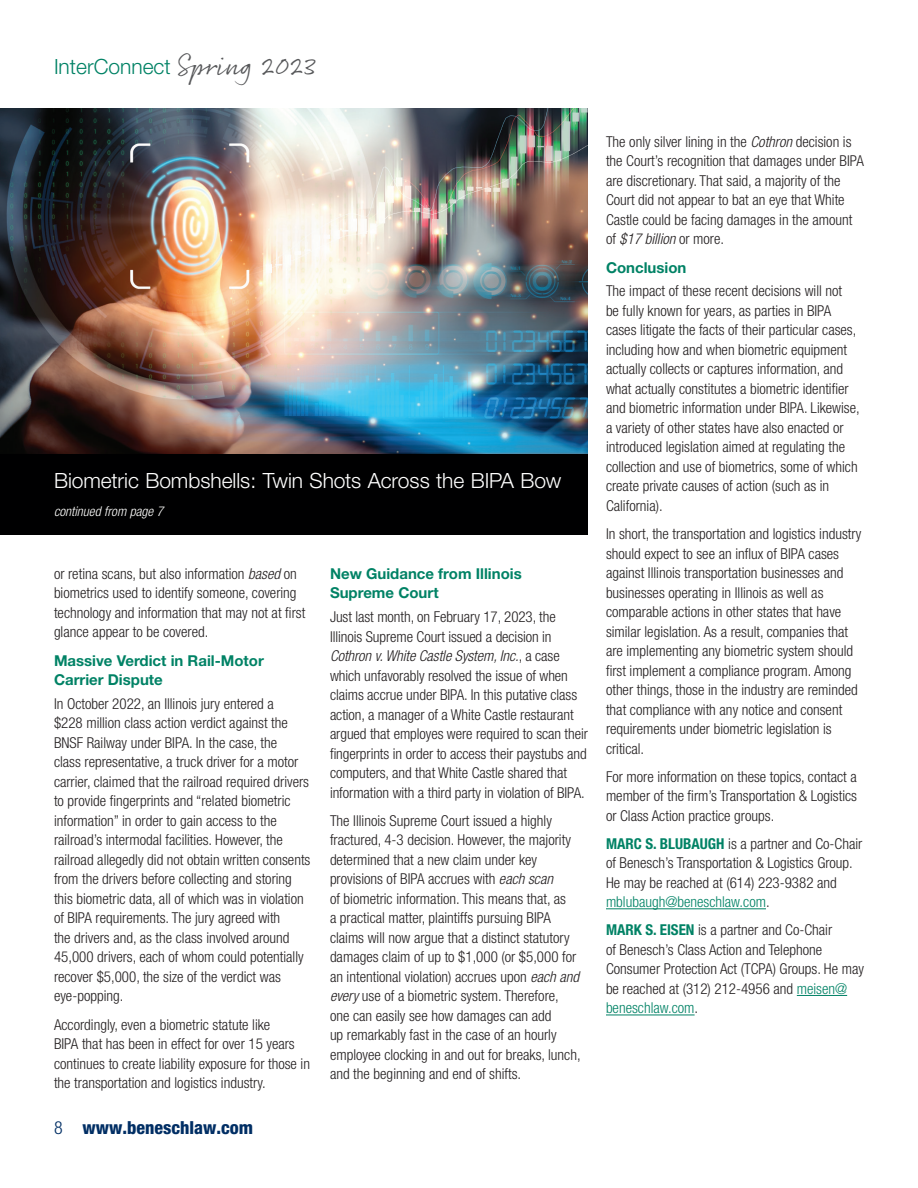
<style>
.page{position:relative;width:918px;height:1188px;background:#fff}
.page>*{position:absolute;margin:0;border:0;box-sizing:border-box;transform-origin:0 0}
.Headlines_Smaller_co{font:300 21px "Helvetica Neue";letter-spacing:-.005em;color:#fff}
.t1{font:300 21px "Helvetica Neue";color:#008265}
.t2{font:800 condensed 18px "Helvetica Neue";color:#002e64}
.Text_10_13_HNLightCo{font:300 condensed 15px/19.5px "Helvetica Neue";color:#231f20}
.Text_Subhead{font:700 15px/19.5px "Helvetica Neue";color:#008265}
.ArticleHeadlines{font:italic 300 condensed 13.5px "Helvetica Neue";color:#fff}
.s1{font-family:"Rollerscript Smooth";font-weight:400;font-size:27px;color:#57585a}
.s2{font-style:italic}
.s3{font-weight:300}
.s4{font-weight:700;color:#008265}
.s5{color:#008265}
</style>
<div class="page">
<hr style="left:606px;top:908px;width:160px;height:1px;background:#008265">
<hr style="left:797px;top:995px;width:50px;height:1px;background:#008265">
<hr style="left:606px;top:1015px;width:89px;height:1px;background:#008265">
<img style="left:0;top:108px;width:588px;height:346px">
<div style="left:0;top:454px;width:588px;height:81px;background:#000001"></div>
<p class="t1" style="left:54px;top:53px;width:264px">InterConnect <span class="s1">Spring 2023</span></p>
<p class="Headlines_Smaller_co" style="left:54px;top:468px;width:509px">Biometric Bombshells: Twin Shots Across the BIPA Bow</p>
<p class="ArticleHeadlines" style="left:54px;top:504px;width:111px">continued from page 7</p>
<p class="Text_10_13_HNLightCo" style="left:54px;top:564px;width:253px">or retina scans, but also information <span class="s2">based</span> on biometrics used to identify someone, covering technology and information that may not at first glance appear to be covered.</p>
<p class="Text_Subhead" style="left:54px;top:650px;width:211px">Massive Verdict in Rail-Motor<br>Carrier Dispute</p>
<p class="Text_10_13_HNLightCo" style="left:54px;top:694px;width:258px">In October 2022, an Illinois jury entered a<br>$228 million class action verdict against the BNSF Railway under BIPA. In the case, the<br>class representative, a truck driver for a motor carrier, claimed that the railroad required drivers to provide fingerprints and “related biometric information” in order to gain access to the railroad’s intermodal facilities. However, the railroad allegedly did not obtain written consents from the drivers before collecting and storing this biometric data, all of which was in violation of BIPA requirements. The jury agreed with<br>the drivers and, as the class involved around 45,000 drivers, each of whom could potentially recover $5,000, the size of the verdict was eye-popping.</p>
<p class="Text_10_13_HNLightCo" style="left:54px;top:1014px;width:258px">Accordingly, even a biometric statute like<br>BIPA that has been in effect for over 15 years continues to create liability exposure for those in the transportation and logistics industry.</p>
<p class="t2" style="left:54px;top:1116px;width:201px"><span class="s3">8</span> www.beneschlaw.com</p>
<p class="Text_Subhead" style="left:330px;top:563px;width:193px">New Guidance from Illinois<br>Supreme Court</p>
<p class="Text_10_13_HNLightCo" style="left:330px;top:607px;width:259px">Just last month, on February 17, 2023, the Illinois Supreme Court issued a decision in <span class="s2">Cothron v. White Castle System, Inc.</span>, a case which unfavorably resolved the issue of when claims accrue under BIPA. In this putative class action, a manager of a White Castle restaurant argued that employes were required to scan their fingerprints in order to access their paystubs and computers, and that White Castle shared that information with a third party in violation of BIPA.</p>
<p class="Text_10_13_HNLightCo" style="left:330px;top:811px;width:252px">The Illinois Supreme Court issued a highly fractured, 4-3 decision. However, the majority determined that a new claim under key provisions of BIPA accrues with <span class="s2">each scan<br></span>of biometric information. This means that, as<br>a practical matter, plaintiffs pursuing BIPA claims will now argue that a distinct statutory damages claim of up to $1,000 (or $5,000 for an intentional violation) accrues upon <span class="s2">each and every</span> use of a biometric system. Therefore, one can easily see how damages can add<br>up remarkably fast in the case of an hourly employee clocking in and out for breaks, lunch, and the beginning and end of shifts.</p>
<p class="Text_10_13_HNLightCo" style="left:606px;top:132px;width:260px">The only silver lining in the <span class="s2">Cothron</span> decision is the Court’s recognition that damages under BIPA are discretionary. That said, a majority of the Court did not appear to bat an eye that White Castle could be facing damages in the amount of <span class="s2">$17 billion</span> or more.</p>
<p class="Text_Subhead" style="left:606px;top:257px;width:82px">Conclusion</p>
<p class="Text_10_13_HNLightCo" style="left:606px;top:281px;width:255px">The impact of these recent decisions will not<br>be fully known for years, as parties in BIPA cases litigate the facts of their particular cases, including how and when biometric equipment actually collects or captures information, and what actually constitutes a biometric identifier and biometric information under BIPA. Likewise, a variety of other states have also enacted or introduced legislation aimed at regulating the collection and use of biometrics, some of which create private causes of action (such as in California).</p>
<p class="Text_10_13_HNLightCo" style="left:606px;top:524px;width:257px">In short, the transportation and logistics industry should expect to see an influx of BIPA cases against Illinois transportation businesses and businesses operating in Illinois as well as comparable actions in other states that have similar legislation. As a result, companies that are implementing any biometric system should first implement a compliance program. Among other things, those in the industry are reminded that compliance with any notice and consent requirements under biometric legislation is critical.</p>
<p class="Text_10_13_HNLightCo" style="left:606px;top:767px;width:253px;text-align:justify">For more information on these topics, contact a member of the firm’s Transportation &amp; Logistics or Class Action practice groups.</p>
<p class="Text_10_13_HNLightCo" style="left:606px;top:834px;width:258px"><span class="s4">MARC S. BLUBAUGH</span> is a partner and Co-Chair of Benesch’s Transportation &amp; Logistics Group.<br>He may be reached at (614) 223-9382 and <span class="s5">mblubaugh@beneschlaw.com</span>.</p>
<p class="Text_10_13_HNLightCo" style="left:606px;top:920px;width:260px"><span class="s4">MARK S. EISEN</span> is a partner and Co-Chair<br>of Benesch’s Class Action and Telephone Consumer Protection Act (TCPA) Groups. He may be reached at (312) 212-4956 and <span class="s5">meisen@ beneschlaw.com</span>.</p>
</div>
